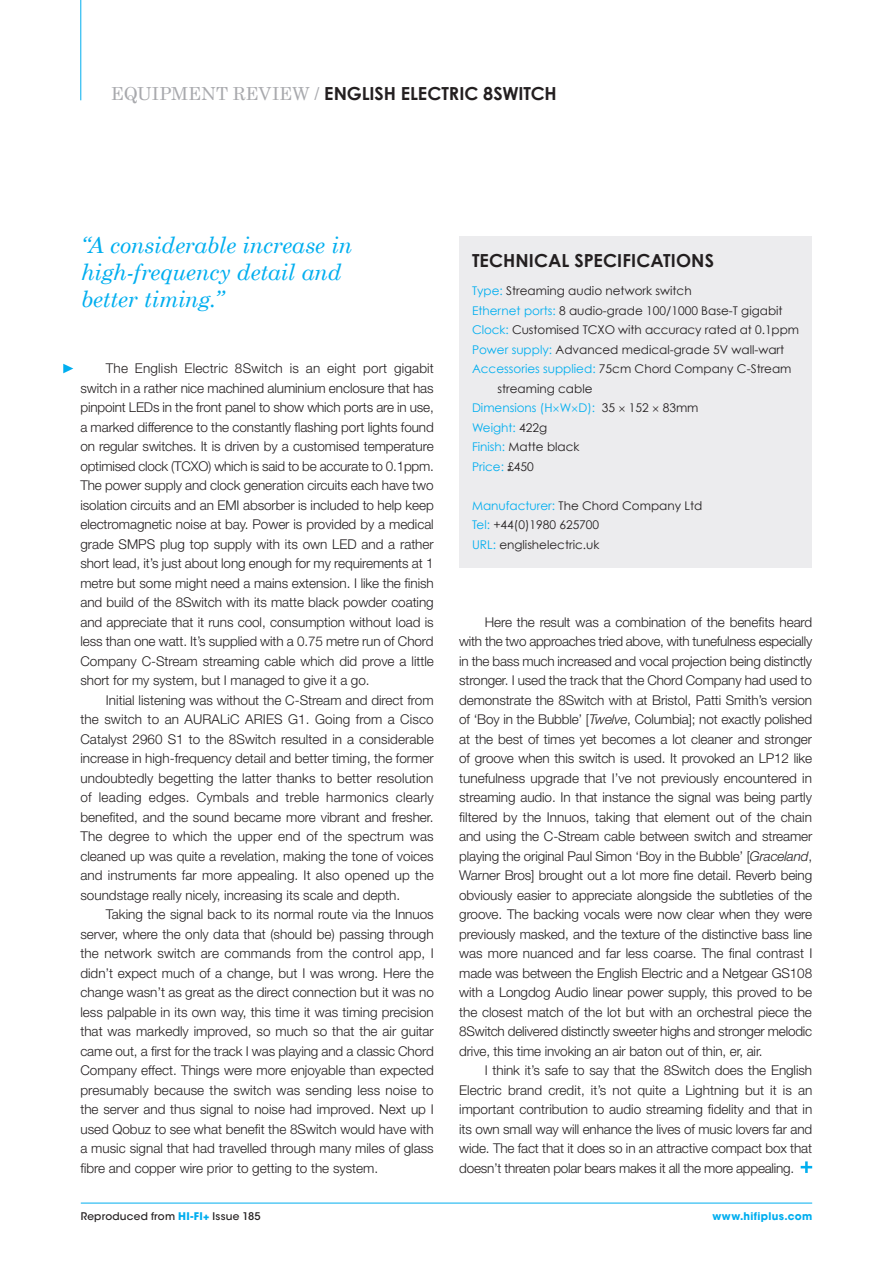
<style>
.page{position:relative;width:893px;height:1263px;background:#fff}
.page>*{position:absolute;margin:0;border:0;box-sizing:border-box;transform-origin:0 0}
.t1{font:italic 22.5px/27px "Century Schoolbook";letter-spacing:-.015em;color:#00aeef}
.t2{font:700 18px "Century Gothic";color:#231f20}
.t3{font:300 13.5px/19.5px "Helvetica Neue LT Std";letter-spacing:-.005em;color:#231f20;text-align:justify}
.t4{font:12px/19.5px "Century Gothic";color:#231f20}
.t5{font:12px "Century Gothic";color:#00aeef}
.t6{font:500 10.5px "ITC Avant Garde Std";letter-spacing:.02em;color:#231f20}
.t7{font:700 10.5px "ITC Avant Garde Std";letter-spacing:.03em;color:#00aeef}
.s1{font-family:"Century Schoolbook";font-weight:400;color:#a8a9ad}
.s2{color:#00aeef}
.s3{font-family:"Helvetica Neue LT Std";font-weight:300}
.s4{color:#231f20}
.s5{font-family:"Helvetica Neue LT Std";font-weight:300;color:#231f20}
.s6{font-style:italic}
.s7{font-weight:700;color:#00aeef}
</style>
<div class="page">
<div style="left:459px;top:237px;width:353px;height:331px;background:#ececee"></div>
<svg style="left:801px;top:1161px;width:11px;height:12px"></svg>
<svg style="left:63px;top:364px;width:10px;height:9px"></svg>
<hr style="left:81px;top:1203px;width:731px;height:1px;background:#00aeef">
<hr style="left:80px;top:0;width:1px;height:100px;background:#00aeef">
<h2 class="t2" style="left:111px;top:82px;width:447px"><span class="s1">EQUIPMENT REVIEW /</span> ENGLISH ELECTRIC 8SWITCH</h2>
<h1 class="t1" style="left:81px;top:231px;width:272px">“A considerable increase in high-frequency detail and better timing.”</h1>
<p class="t3" style="left:80px;top:358px;width:355px;text-indent:26px">The English Electric 8Switch is an eight port gigabit switch in a rather nice machined aluminium enclosure that has pinpoint LEDs in the front panel to show which ports are in use, a marked difference to the constantly flashing port lights found on regular switches. It is driven by a customised temperature optimised clock (TCXO) which is said to be accurate to 0.1ppm.<br>The power supply and clock generation circuits each have two isolation circuits and an EMI absorber is included to help keep electromagnetic noise at bay. Power is provided by a medical grade SMPS plug top supply with its own LED and a rather short lead, it’s just about long enough for my requirements at 1 metre but some might need a mains extension. I like the finish and build of the 8Switch with its matte black powder coating and appreciate that it runs cool, consumption without load is less than one watt. It’s supplied with a 0.75 metre run of Chord Company C-Stream streaming cable which did prove a little short for my system, but I managed to give it a go.</p>
<p class="t3" style="left:80px;top:690px;width:355px;text-indent:26px">Initial listening was without the C-Stream and direct from the switch to an AURALiC ARIES G1. Going from a Cisco Catalyst 2960 S1 to the 8Switch resulted in a considerable increase in high-frequency detail and better timing, the former undoubtedly begetting the latter thanks to better resolution of leading edges. Cymbals and treble harmonics clearly benefited, and the sound became more vibrant and fresher.<br>The degree to which the upper end of the spectrum was cleaned up was quite a revelation, making the tone of voices and instruments far more appealing. It also opened up the soundstage really nicely, increasing its scale and depth.</p>
<p class="t3" style="left:80px;top:904px;width:355px;text-indent:26px">Taking the signal back to its normal route via the Innuos server, where the only data that (should be) passing through the network switch are commands from the control app, I didn’t expect much of a change, but I was wrong. Here the change wasn’t as great as the direct connection but it was no less palpable in its own way, this time it was timing precision that was markedly improved, so much so that the air guitar came out, a first for the track I was playing and a classic Chord Company effect. Things were more enjoyable than expected presumably because the switch was sending less noise to the server and thus signal to noise had improved. Next up I used Qobuz to see what benefit the 8Switch would have with a music signal that had travelled through many miles of glass fibre and copper wire prior to getting to the system.</p>
<h2 class="t2" style="left:472px;top:249px;width:244px">TECHNICAL SPECIFICATIONS</h2>
<p class="t4" style="left:472px;top:281px;width:221px"><span class="s2">Type:</span> Streaming audio network switch</p>
<p class="t4" style="left:472px;top:300px;width:312px"><span class="s2">Ethernet ports:</span> 8 audio-grade 100/1000 Base-T gigabit</p>
<p class="t4" style="left:472px;top:320px;width:329px"><span class="s2">Clock:</span> Customised TCXO with accuracy rated at 0.1ppm</p>
<p class="t4" style="left:472px;top:339px;width:314px"><span class="s2">Power supply:</span> Advanced medical-grade 5V wall-wart</p>
<p class="t4" style="left:472px;top:359px;width:321px"><span class="s2">Accessories supplied:</span> 75cm Chord Company C-Stream</p>
<p class="t4" style="left:497px;top:378px;width:97px">streaming cable</p>
<p class="t5" style="left:472px;top:400px;width:228px">Dimensions (H<span class="s3">×</span>W<span class="s3">×</span>D): <span class="s4">35</span> <span class="s5">×</span> <span class="s4">152</span> <span class="s5">×</span> <span class="s4">83mm</span></p>
<p class="t5" style="left:472px;top:420px;width:77px">Weight: <span class="s4">422g</span></p>
<p class="t4" style="left:472px;top:437px;width:109px"><span class="s2">Finish:</span> Matte black</p>
<p class="t5" style="left:472px;top:459px;width:63px">Price: <span class="s4">£450</span></p>
<p class="t4" style="left:472px;top:495px;width:232px"><span class="s2">Manufacturer:</span> The Chord Company Ltd<br><span class="s2">Tel:</span> +44(0)1980 625700<br><span class="s2">URL:</span> englishelectric.uk</p>
<p class="t3" style="left:459px;top:612px;width:355px;text-indent:26px">Here the result was a combination of the benefits heard with the two approaches tried above, with tunefulness especially in the bass much increased and vocal projection being distinctly stronger. I used the track that the Chord Company had used to demonstrate the 8Switch with at Bristol, Patti Smith’s version of ‘Boy in the Bubble’ [<span class="s6">Twelve</span>, Columbia]; not exactly polished at the best of times yet becomes a lot cleaner and stronger of groove when this switch is used. It provoked an LP12 like tunefulness upgrade that I’ve not previously encountered in streaming audio. In that instance the signal was being partly filtered by the Innuos, taking that element out of the chain and using the C-Stream cable between switch and streamer playing the original Paul Simon ‘Boy in the Bubble’ [<span class="s6">Graceland</span>, Warner Bros] brought out a lot more fine detail. Reverb being obviously easier to appreciate alongside the subtleties of the groove. The backing vocals were now clear when they were previously masked, and the texture of the distinctive bass line was more nuanced and far less coarse. The final contrast I made was between the English Electric and a Netgear GS108 with a Longdog Audio linear power supply, this proved to be the closest match of the lot but with an orchestral piece the 8Switch delivered distinctly sweeter highs and stronger melodic drive, this time invoking an air baton out of thin, er, air.</p>
<p class="t3" style="left:459px;top:1060px;width:355px;text-indent:26px">I think it’s safe to say that the 8Switch does the English Electric brand credit, it’s not quite a Lightning but it is an important contribution to audio streaming fidelity and that in its own small way will enhance the lives of music lovers far and wide. The fact that it does so in an attractive compact box that doesn’t threaten polar bears makes it all the more appealing.</p>
<p class="t6" style="left:81px;top:1210px;width:182px">Reproduced from <span class="s7">HI-FI+</span> Issue 185</p>
<p class="t7" style="left:712px;top:1210px;width:101px">www.hifiplus.com</p>
</div>
